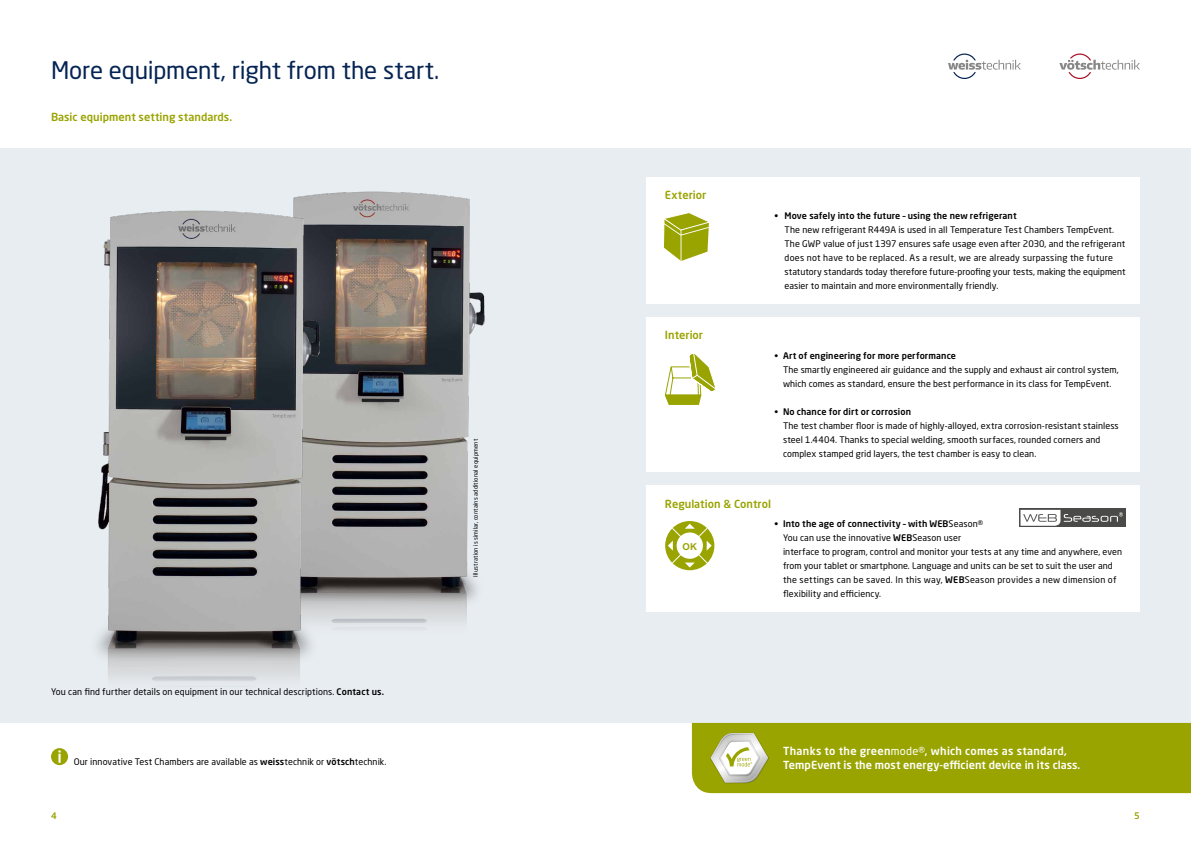
<style>
.page{position:relative;width:1191px;height:842px;background:#fff}
.page>*{position:absolute;margin:0;border:0;box-sizing:border-box;transform-origin:0 0}
.t1{font:24px "Neo Sans W1 G";letter-spacing:-.005em;color:#052453}
.t2{font:500 11px/14px "Neo Sans W1 G";letter-spacing:.01em;color:#fff}
.t3{font:500 11px "Neo Sans W1 G";color:#9aa400}
.t4{font:700 9.5px "Arial";color:#9aa400}
.t5{font:9px/14px "Neo Sans W1 G";letter-spacing:.01em;color:#000}
.t6{font:500 9px "Neo Sans W1 G";letter-spacing:.01em;color:#000}
.t7{font:500 9px "Neo Sans W1 G";color:#9aa400}
.t8{font:6px "Neo Sans W1 G";letter-spacing:.01em;color:#000}
.s1{font-weight:500}
.s2{font-weight:400}
</style>
<div class="page">
<div style="left:0;top:149px;width:1191px;height:574px;background:#e8edf1"></div>
<div style="left:646px;top:485px;width:494px;height:126px;background:#fff"></div>
<div style="left:646px;top:317px;width:494px;height:154px;background:#fff"></div>
<div style="left:646px;top:177px;width:494px;height:126px;background:#fff"></div>
<img style="left:327px;top:148px;width:159px;height:480px">
<img style="left:77px;top:148px;width:250px;height:533px">
<svg style="left:1059px;top:54px;width:81px;height:25px"></svg>
<svg style="left:948px;top:54px;width:72px;height:25px"></svg>
<div style="left:51px;top:748px;width:17px;height:17px;background:#9aa400;border-radius:50%"></div>
<svg style="left:58px;top:750px;width:3px;height:13px"></svg>
<svg style="left:664px;top:353px;width:52px;height:52px"></svg>
<svg style="left:664px;top:212px;width:45px;height:49px"></svg>
<div style="left:665px;top:521px;width:49px;height:49px;background:#9aa400;border-radius:50%"></div>
<svg style="left:668px;top:524px;width:43px;height:43px"></svg>
<div style="left:692px;top:723px;width:499px;height:70px;background:#9aa400"></div>
<svg style="left:1019px;top:508px;width:106px;height:19px"></svg>
<svg style="left:1020px;top:510px;width:103px;height:16px"></svg>
<h1 class="t1" style="left:51px;top:56px;width:390px">More equipment, right from the start.</h1>
<p class="t3" style="left:51px;top:110px;width:183px">Basic equipment setting standards.</p>
<p class="t5" style="left:51px;top:685px;width:334px">You can find further details on equipment in our technical descriptions. <span class="s1">Contact us.</span></p>
<p class="t5" style="left:74px;top:755px;width:314px">Our innovative Test Chambers are available as <span class="s1">weiss</span>technik or <span class="s1">vötsch</span>technik.</p>
<p class="t8" style="left:472px;top:577px;width:139px;rotate:-90deg">Illustration is similar, contains additional equipment</p>
<p class="t3" style="left:665px;top:188px;width:43px">Exterior</p>
<p class="t3" style="left:665px;top:328px;width:40px">Interior</p>
<p class="t6" style="left:774px;top:210px;width:244px">• Move safely into the future – using the new refrigerant</p>
<p class="t5" style="left:784px;top:223px;width:342px">The new refrigerant R449A is used in all Temperature Test Chambers TempEvent.<br>The GWP value of just 1397 ensures safe usage even after 2030, and the refrigerant does not have to be replaced. As a result, we are already surpassing the future statutory standards today therefore future-proofing your tests, making the equipment easier to maintain and more environmentally friendly.</p>
<p class="t5" style="left:783px;top:349px;width:337px;text-indent:-9px">• <span class="s1">Art of engineering for more performance<br></span>The smartly engineered air guidance and the supply and exhaust air control system, which comes as standard, ensure the best performance in its class for TempEvent.</p>
<p class="t5" style="left:783px;top:405px;width:337px;text-indent:-9px">• <span class="s1">No chance for dirt or corrosion<br></span>The test chamber floor is made of highly-alloyed, extra corrosion-resistant stainless steel 1.4404. Thanks to special welding, smooth surfaces, rounded corners and complex stamped grid layers, the test chamber is easy to clean.</p>
<p class="t3" style="left:665px;top:496px;width:108px">Regulation &amp; Control</p>
<p class="t4" style="left:682px;top:540px;width:16px">OK</p>
<p class="t5" style="left:783px;top:517px;width:341px;text-indent:-9px"><span class="s1">• Into the age of connectivity – with WEB</span>Season®<br>You can use the innovative <span class="s1">WEB</span>Season user<br>interface to program, control and monitor your tests at any time and anywhere, even from your tablet or smartphone. Language and units can be set to suit the user and the settings can be saved. In this way, <span class="s1">WEB</span>Season provides a new dimension of flexibility and efficiency.</p>
<p class="t2" style="left:783px;top:744px;width:299px">Thanks to the green<span class="s2">mode®</span>, which comes as standard,<br>TempEvent is the most energy-efficient device in its class.</p>
<p class="t7" style="left:51px;top:810px;width:7px">4</p>
<p class="t7" style="left:1134px;top:810px;width:7px">5</p>
</div>
